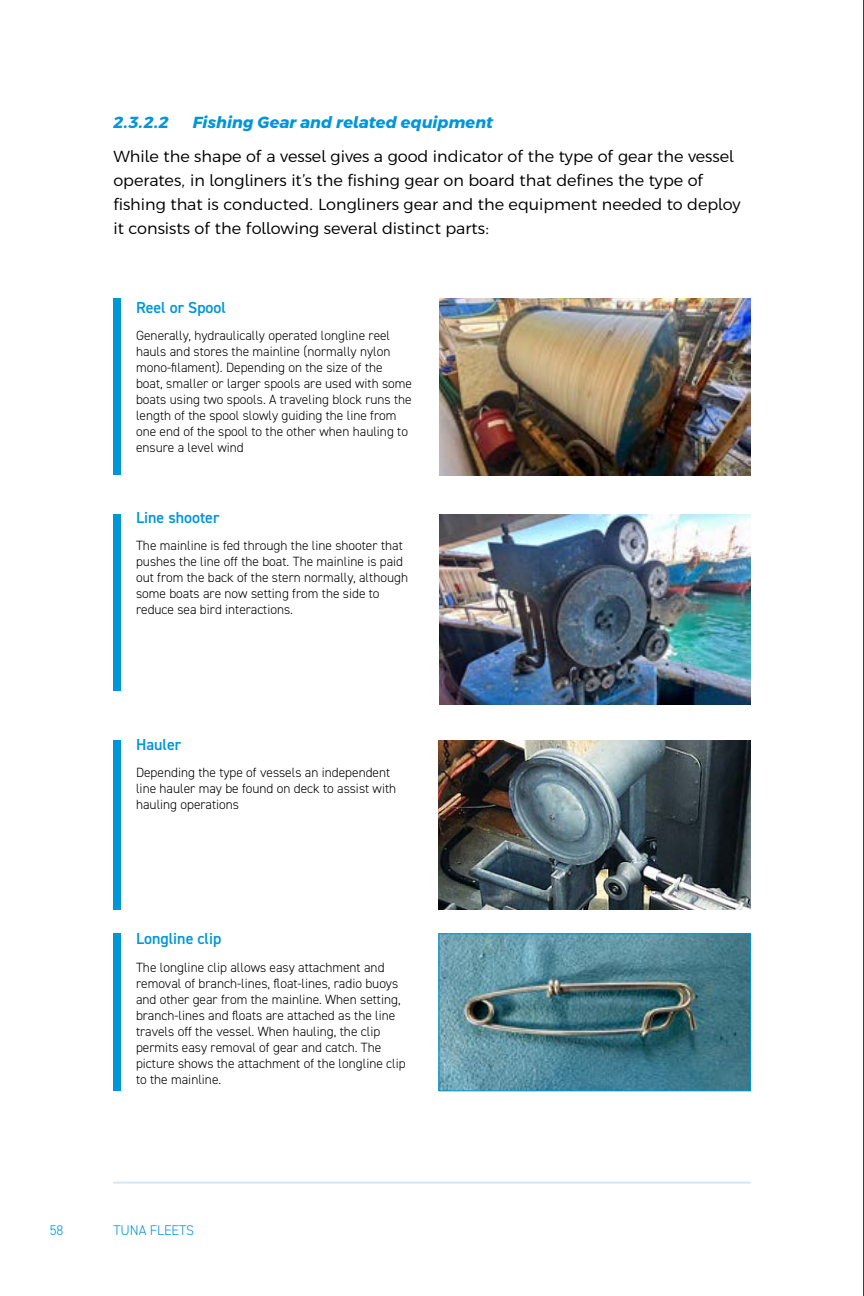
<style>
.page{position:relative;width:864px;height:1296px;background:#fff}
.page>*{position:absolute;margin:0;border:0;box-sizing:border-box;transform-origin:0 0}
.t1{font:16px/24px "Argentum Sans VF";color:#000}
.t2{font:600 16px "DIN2014";color:#0096d9}
.t3{font:italic 16px "Argentum Sans VF";letter-spacing:.01em;color:#0096d9}
.t4{font:300 14px "DIN2014";letter-spacing:-.005em;color:#0096d9}
.t5{font:300 13.4px/16px "DIN2014";color:#000}
</style>
<div class="page">
<hr style="left:863px;top:0;width:1px;height:1296px;background:#000">
<img style="left:439px;top:298px;width:312px;height:177px">
<img style="left:439px;top:514px;width:312px;height:191px">
<img style="left:439px;top:740px;width:311px;height:169px">
<img style="left:441px;top:936px;width:308px;height:153px">
<div style="left:439px;top:934px;width:312px;height:157px;border:1px solid #0096d9"></div>
<div style="left:113px;top:298px;width:8px;height:177px;background:#0096d9"></div>
<div style="left:113px;top:514px;width:8px;height:177px;background:#0096d9"></div>
<div style="left:113px;top:740px;width:8px;height:169px;background:#0096d9"></div>
<div style="left:113px;top:934px;width:8px;height:157px;background:#0096d9"></div>
<hr style="left:113px;top:1182px;width:638px;height:2px;background:#ceeafa">
<p class="t3" style="left:113px;top:111px;width:57px">2.3.2.2</p>
<p class="t3" style="left:193px;top:111px;width:302px">Fishing Gear and related equipment</p>
<p class="t1" style="left:113px;top:144px;width:629px">While the shape of a vessel gives a good indicator of the type of gear the vessel operates, in longliners it’s the fishing gear on board that defines the type of fishing that is conducted. Longliners gear and the equipment needed to deploy it consists of the following several distinct parts:</p>
<p class="t2" style="left:136px;top:297px;width:92px">Reel or Spool</p>
<p class="t5" style="left:136px;top:327px;width:278px">Generally, hydraulically operated longline reel hauls and stores the mainline (normally nylon mono-filament). Depending on the size of the boat, smaller or larger spools are used with some boats using two spools. A traveling block runs the length of the spool slowly guiding the line from one end of the spool to the other when hauling to ensure a level wind</p>
<p class="t2" style="left:136px;top:507px;width:85px">Line shooter</p>
<p class="t5" style="left:136px;top:538px;width:274px">The mainline is fed through the line shooter that pushes the line off the boat. The mainline is paid out from the back of the stern normally, although some boats are now setting from the side to reduce sea bird interactions.</p>
<p class="t2" style="left:136px;top:734px;width:47px">Hauler</p>
<p class="t5" style="left:136px;top:765px;width:262px">Depending the type of vessels an independent line hauler may be found on deck to assist with hauling operations</p>
<p class="t2" style="left:136px;top:928px;width:87px">Longline clip</p>
<p class="t5" style="left:136px;top:959px;width:271px">The longline clip allows easy attachment and removal of branch-lines, float-lines, radio buoys and other gear from the mainline. When setting, branch-lines and floats are attached as the line travels off the vessel. When hauling, the clip permits easy removal of gear and catch. The picture shows the attachment of the longline clip to the mainline.</p>
<p class="t4" style="left:50px;top:1222px;width:15px">58</p>
<p class="t4" style="left:113px;top:1222px;width:82px">TUNA FLEETS</p>
</div>
